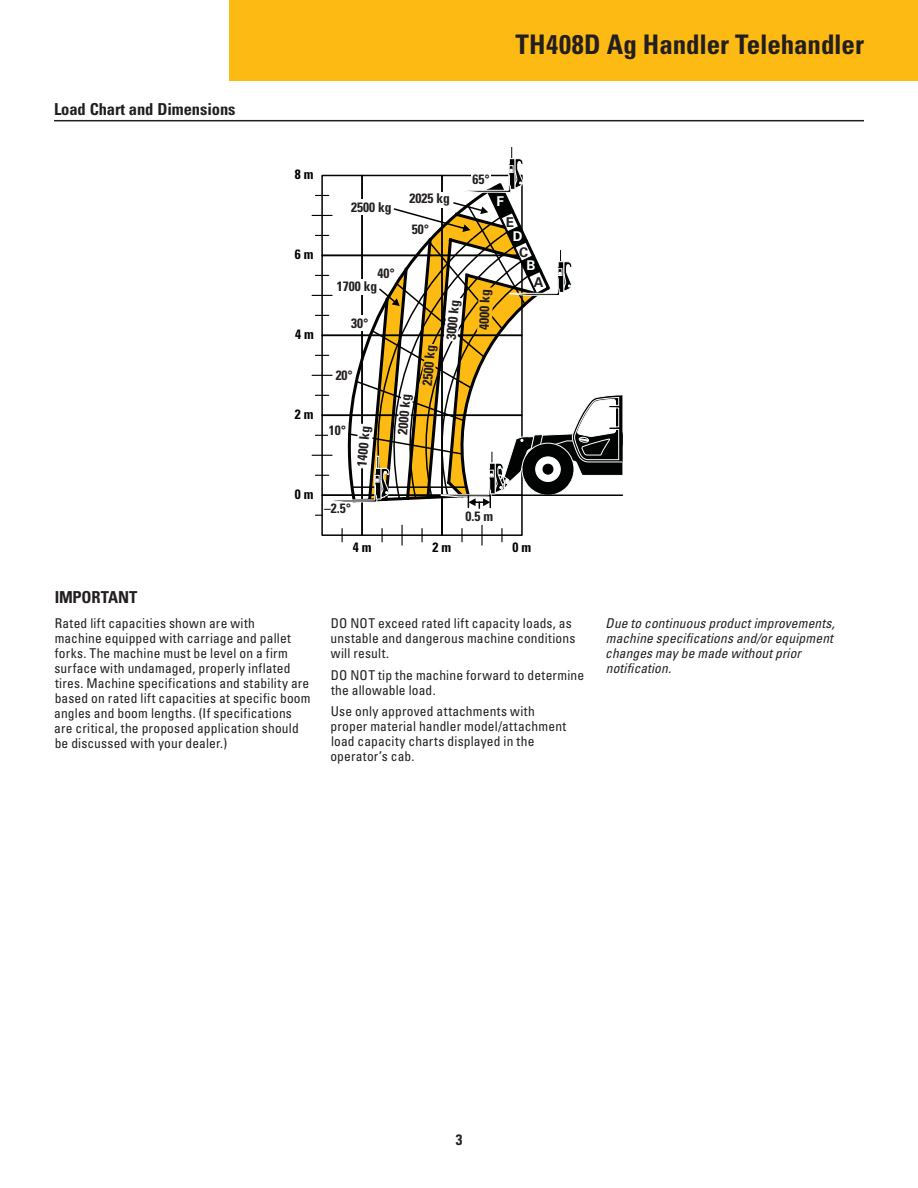
<style>
.page{position:relative;width:918px;height:1188px;background:#fff}
.page>*{position:absolute;margin:0;border:0;box-sizing:border-box;transform-origin:0 0}
.t1{font:700 condensed 27px "Univers LT Std";letter-spacing:-.005em;color:#231f20}
.t2{font:700 condensed 16.5px "Univers LT Std";letter-spacing:-.005em;color:#231f20}
.t3{font:700 condensed 15px "Univers LT Std";color:#231f20}
.t4{font:condensed 13.5px/15px "Univers LT Std";letter-spacing:.015em;color:#231f20}
.t5{font:italic condensed 13.5px/15px "Univers LT Std";letter-spacing:.01em;color:#231f20}
.t6{font:700 condensed 13.5px "Univers LT Std";color:#231f20}
.t7{font:700 condensed 13.5px "Univers LT Std";color:#000}
.t8{font:700 13.5px "Univers LT Std";color:#231f20}
.t9{font:700 13.5px "Univers LT Std";color:#fff}
</style>
<div class="page">
<div style="left:230px;top:0;width:688px;height:81px;background:#fdba12"></div>
<hr style="left:481px;top:525px;width:2px;height:20px;background:#010202">
<hr style="left:401px;top:525px;width:2px;height:20px;background:#010202">
<svg style="left:312px;top:147px;width:310px;height:395px"></svg>
<hr style="left:54px;top:120px;width:810px;height:1px;background:#231f20">
<p class="t2" style="left:54px;top:102px;width:183px">Load Chart and Dimensions</p>
<h1 class="t1" style="left:515px;top:32px;width:350px">TH408D Ag Handler Telehandler</h1>
<p class="t7" style="left:295px;top:168px;width:20px">8 m</p>
<p class="t7" style="left:295px;top:248px;width:20px">6 m</p>
<p class="t7" style="left:295px;top:328px;width:20px">4 m</p>
<p class="t7" style="left:295px;top:408px;width:20px">2 m</p>
<p class="t7" style="left:295px;top:488px;width:20px">0 m</p>
<p class="t6" style="left:351px;top:201px;width:42px">2500 kg</p>
<p class="t6" style="left:377px;top:267px;width:19px">40°</p>
<p class="t6" style="left:337px;top:280px;width:42px">1700 kg</p>
<p class="t6" style="left:351px;top:317px;width:19px">30°</p>
<p class="t6" style="left:336px;top:369px;width:19px">20°</p>
<p class="t6" style="left:409px;top:192px;width:42px">2025 kg</p>
<p class="t6" style="left:412px;top:223px;width:19px">50°</p>
<p class="t6" style="left:421px;top:385px;width:42px;rotate:-85deg">2500 kg</p>
<p class="t6" style="left:445px;top:339px;width:42px;rotate:-85deg">3000 kg</p>
<p class="t6" style="left:329px;top:424px;width:19px">10°</p>
<p class="t6" style="left:355px;top:466px;width:42px;rotate:-85deg">1400 kg</p>
<p class="t6" style="left:396px;top:434px;width:42px;rotate:-85deg">2000 kg</p>
<p class="t6" style="left:472px;top:173px;width:19px">65°</p>
<p class="t9" style="left:497px;top:193px;width:9px">F</p>
<p class="t8" style="left:506px;top:215px;width:10px">E</p>
<p class="t9" style="left:513px;top:229px;width:11px">D</p>
<p class="t8" style="left:519px;top:245px;width:11px">C</p>
<p class="t9" style="left:526px;top:258px;width:11px">B</p>
<p class="t8" style="left:534px;top:274px;width:11px">A</p>
<p class="t6" style="left:477px;top:330px;width:42px;rotate:-88deg">4000 kg</p>
<p class="t6" style="left:324px;top:502px;width:29px">–2.5°</p>
<p class="t6" style="left:465px;top:509px;width:29px">0.5 m</p>
<p class="t7" style="left:353px;top:541px;width:20px">4 m</p>
<p class="t7" style="left:433px;top:541px;width:20px">2 m</p>
<p class="t7" style="left:513px;top:541px;width:20px">0 m</p>
<p class="t2" style="left:55px;top:589px;width:84px">IMPORTANT</p>
<p class="t4" style="left:54px;top:616px;width:258px">Rated lift capacities shown are with<br>machine equipped with carriage and pallet forks. The machine must be level on a firm surface with undamaged, properly inflated tires. Machine specifications and stability are based on rated lift capacities at specific boom angles and boom lengths. (If specifications are critical, the proposed application should be discussed with your dealer.)</p>
<p class="t4" style="left:331px;top:616px;width:246px">DO NOT exceed rated lift capacity loads, as unstable and dangerous machine conditions will result.</p>
<p class="t4" style="left:331px;top:668px;width:255px">DO NOT tip the machine forward to determine the allowable load.</p>
<p class="t4" style="left:330px;top:705px;width:237px">Use only approved attachments with proper material handler model/attachment load capacity charts displayed in the operator’s cab.</p>
<p class="t5" style="left:605px;top:616px;width:231px">Due to continuous product improvements, machine specifications and/or equipment changes may be made without prior notification.</p>
<p class="t3" style="left:456px;top:1132px;width:8px">3</p>
</div>
